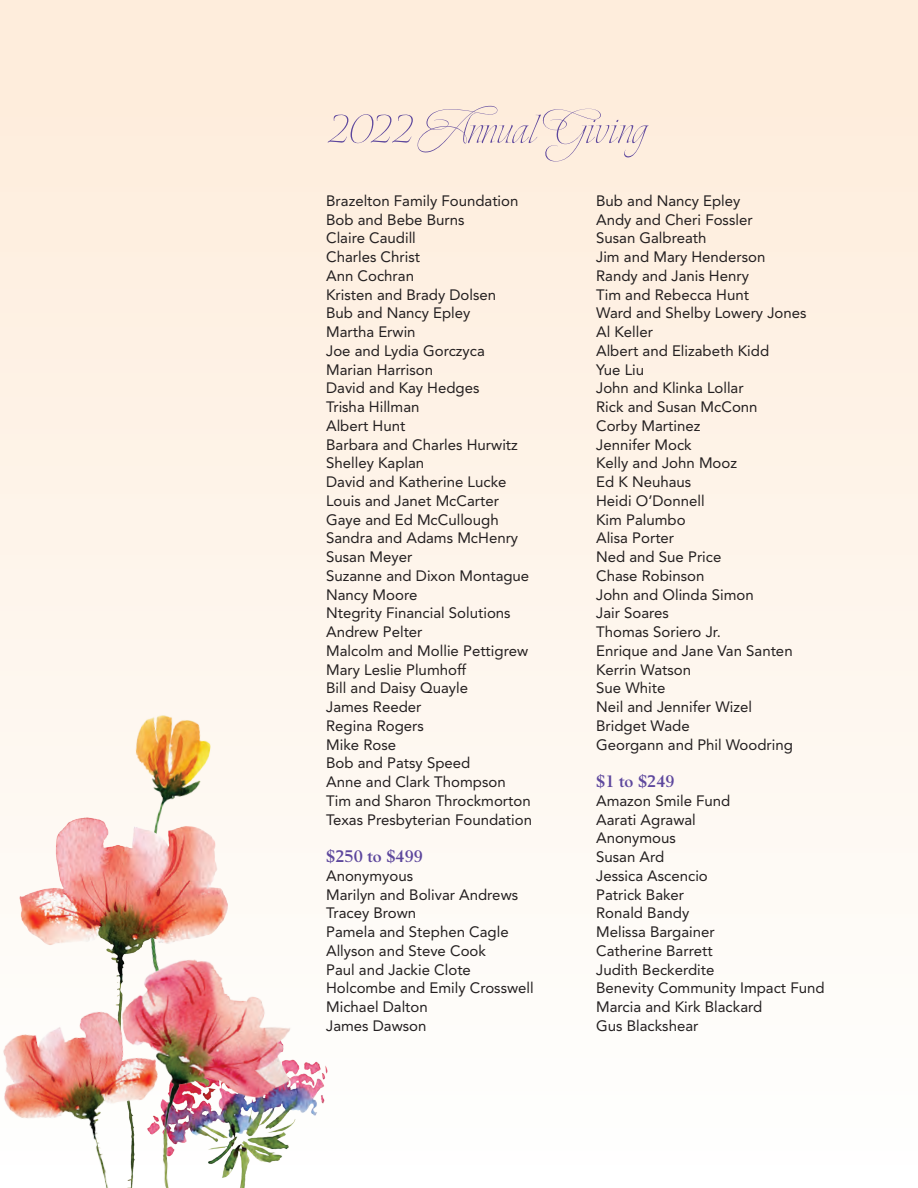
<style>
.page{position:relative;width:918px;height:1188px;background:#fff}
.page>*{position:absolute;margin:0;border:0;box-sizing:border-box;transform-origin:0 0}
.t1{font:52.5px "Explora Pro";color:#5d479d}
.t2{font:700 16.5px "Berling";color:#5d479d}
.t3{font:15px/18.8px "Avenir";color:#231f20}
</style>
<div class="page">
<div style="left:0;top:0;width:918px;height:1188px;background:linear-gradient(to bottom,#feecd9,#fefffe)"></div>
<div style="left:50px;top:653px;width:189px;height:289px;background:#fef7ee"></div>
<img style="left:307px;top:996px;width:108px;height:192px">
<img style="left:0;top:697px;width:238px;height:262px">
<img style="left:0;top:959px;width:48px;height:229px">
<img style="left:48px;top:942px;width:259px;height:246px">
<h1 class="t1" style="left:326px;top:94px;width:321px">2022 Annual Giving</h1>
<p class="t3" style="left:326px;top:191px;width:207px">Brazelton Family Foundation<br>Bob and Bebe Burns<br>Claire Caudill<br>Charles Christ<br>Ann Cochran<br>Kristen and Brady Dolsen<br>Bub and Nancy Epley<br>Martha Erwin<br>Joe and Lydia Gorczyca<br>Marian Harrison<br>David and Kay Hedges<br>Trisha Hillman<br>Albert Hunt<br>Barbara and Charles Hurwitz<br>Shelley Kaplan<br>David and Katherine Lucke<br>Louis and Janet McCarter<br>Gaye and Ed McCullough<br>Sandra and Adams McHenry<br>Susan Meyer<br>Suzanne and Dixon Montague<br>Nancy Moore<br>Ntegrity Financial Solutions<br>Andrew Pelter<br>Malcolm and Mollie Pettigrew<br>Mary Leslie Plumhoff<br>Bill and Daisy Quayle<br>James Reeder<br>Regina Rogers<br>Mike Rose<br>Bob and Patsy Speed<br>Anne and Clark Thompson<br>Tim and Sharon Throckmorton<br>Texas Presbyterian Foundation</p>
<p class="t2" style="left:326px;top:847px;width:98px">$250 to $499</p>
<p class="t3" style="left:326px;top:866px;width:209px">Anonymyous<br>Marilyn and Bolivar Andrews<br>Tracey Brown<br>Pamela and Stephen Cagle<br>Allyson and Steve Cook<br>Paul and Jackie Clote<br>Holcombe and Emily Crosswell<br>Michael Dalton<br>James Dawson</p>
<p class="t3" style="left:596px;top:191px;width:212px">Bub and Nancy Epley<br>Andy and Cheri Fossler<br>Susan Galbreath<br>Jim and Mary Henderson<br>Randy and Janis Henry<br>Tim and Rebecca Hunt<br>Ward and Shelby Lowery Jones<br>Al Keller<br>Albert and Elizabeth Kidd<br>Yue Liu<br>John and Klinka Lollar<br>Rick and Susan McConn<br>Corby Martinez<br>Jennifer Mock<br>Kelly and John Mooz<br>Ed K Neuhaus<br>Heidi O’Donnell<br>Kim Palumbo<br>Alisa Porter<br>Ned and Sue Price<br>Chase Robinson<br>John and Olinda Simon<br>Jair Soares<br>Thomas Soriero Jr.<br>Enrique and Jane Van Santen<br>Kerrin Watson<br>Sue White<br>Neil and Jennifer Wizel<br>Bridget Wade<br>Georgann and Phil Woodring</p>
<p class="t2" style="left:596px;top:772px;width:80px">$1 to $249</p>
<p class="t3" style="left:596px;top:791px;width:230px">Amazon Smile Fund<br>Aarati Agrawal<br>Anonymous<br>Susan Ard<br>Jessica Ascencio<br>Patrick Baker<br>Ronald Bandy<br>Melissa Bargainer<br>Catherine Barrett<br>Judith Beckerdite<br>Benevity Community Impact Fund<br>Marcia and Kirk Blackard<br>Gus Blackshear</p>
</div>
